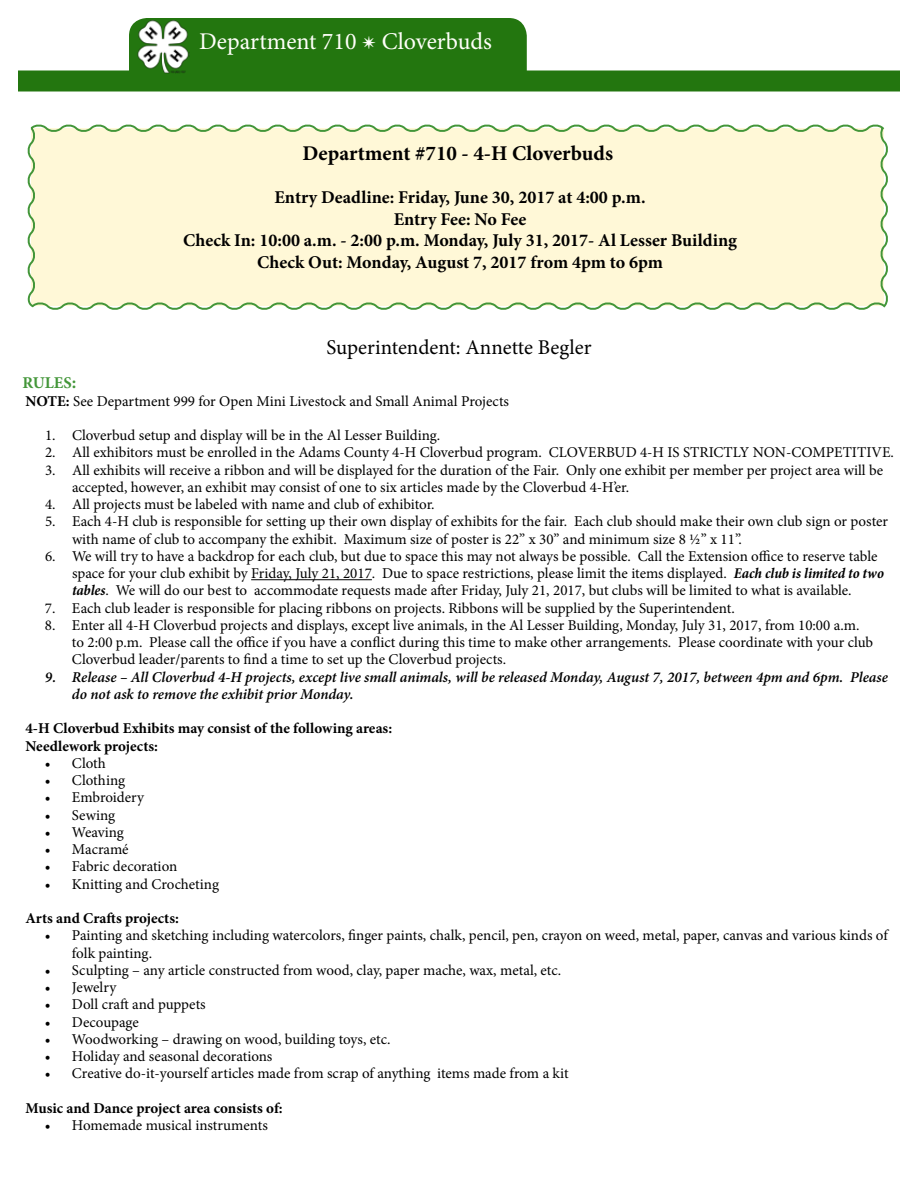
<style>
.page{position:relative;width:918px;height:1188px;background:#fff}
.page>*{position:absolute;margin:0;border:0;box-sizing:border-box;transform-origin:0 0}
.t1{font:24px "Minion Pro";color:#fffffa}
.t2{font:21px "Minion Pro";color:#000}
.t3{font:700 21px "Minion Pro";color:#000}
.t4{font:700 18px/21.6px "Minion Pro";color:#000;text-align:center}
.t5{font:700 16.5px "Minion Pro";color:#439639}
.t6{font:15px/17.2px "Minion Pro";color:#000}
.t7{font:italic 600 15px/17.2px "Minion Pro";letter-spacing:-.005em;color:#000}
.t8{font:700 15px/17.2px "Minion Pro";color:#000}
.s1{font-size:18px}
.s2{font-weight:700}
.s3{font-weight:700;font-style:italic;font-stretch:condensed}
</style>
<div class="page">
<hr style="left:251px;top:579px;width:121px;height:1px;background:#000">
<svg style="left:27px;top:124px;width:861px;height:186px;background:#faf5d4"></svg>
<div style="left:129px;top:18px;width:398px;height:72px;background:#23760f;border-radius:18px"></div>
<div style="left:18px;top:70px;width:882px;height:22px;background:#23760f"></div>
<img style="left:136px;top:20px;width:54px;height:54px">
<h1 class="t1" style="left:199px;top:25px;width:294px">Department 710 ✴ Cloverbuds</h1>
<h2 class="t3" style="left:303px;top:139px;width:312px">Department #710 - 4-H Cloverbuds</h2>
<p class="t4" style="left:183px;top:186px;width:555px">Entry Deadline: Friday, June 30, 2017 at 4:00 p.m.<br>Entry Fee: No Fee<br>Check In: 10:00 a.m. - 2:00 p.m. Monday, July 31, 2017- Al Lesser Building Check Out: Monday, August 7, 2017 from 4pm to 6pm</p>
<h2 class="t2" style="left:326px;top:333px;width:267px">Superintendent: Annette Begler</h2>
<p class="t5" style="left:22px;top:372px;width:55px">RULES<span class="s1">:</span></p>
<p class="t6" style="left:26px;top:392px;width:485px"><span class="s2">NOTE:</span> See Department 999 for Open Mini Livestock and Small Animal Projects</p>
<p class="t6" style="left:45px;top:427px;width:397px">1. Cloverbud setup and display will be in the Al Lesser Building.</p>
<p class="t6" style="left:45px;top:444px;width:850px">2. All exhibitors must be enrolled in the Adams County 4-H Cloverbud program. CLOVERBUD 4-H IS STRICTLY NON-COMPETITIVE.</p>
<p class="t6" style="left:72px;top:461px;width:813px;text-indent:-27px">3. All exhibits will receive a ribbon and will be displayed for the duration of the Fair. Only one exhibit per member per project area will be accepted, however, an exhibit may consist of one to six articles made by the Cloverbud 4-H’er.</p>
<p class="t6" style="left:45px;top:496px;width:391px">4. All projects must be labeled with name and club of exhibitor.</p>
<p class="t6" style="left:72px;top:513px;width:818px;text-indent:-27px">5. Each 4-H club is responsible for setting up their own display of exhibits for the fair. Each club should make their own club sign or poster with name of club to accompany the exhibit. Maximum size of poster is 22” x 30” and minimum size 8 ½” x 11”.</p>
<p class="t6" style="left:72px;top:548px;width:814px;text-indent:-27px">6. We will try to have a backdrop for each club, but due to space this may not always be possible. Call the Extension office to reserve table space for your club exhibit by Friday, July 21, 2017. Due to space restrictions, please limit the items displayed. <span class="s3">Each club is limited to two tables</span>. We will do our best to accommodate requests made after Friday, July 21, 2017, but clubs will be limited to what is available.</p>
<p class="t6" style="left:45px;top:599px;width:691px">7. Each club leader is responsible for placing ribbons on projects. Ribbons will be supplied by the Superintendent.</p>
<p class="t6" style="left:72px;top:617px;width:803px;text-indent:-27px">8. Enter all 4-H Cloverbud projects and displays, except live animals, in the Al Lesser Building, Monday, July 31, 2017, from 10:00 a.m. to 2:00 p.m. Please call the office if you have a conflict during this time to make other arrangements. Please coordinate with your club<br>Cloverbud leader/parents to find a time to set up the Cloverbud projects.</p>
<p class="t7" style="left:72px;top:668px;width:818px;text-indent:-27px">9. Release – All Cloverbud 4-H projects, except live small animals, will be released Monday, August 7, 2017, between 4pm and 6pm. Please do not ask to remove the exhibit prior Monday.</p>
<p class="t8" style="left:25px;top:720px;width:368px">4-H Cloverbud Exhibits may consist of the following areas:<br>Needlework projects:</p>
<p class="t6" style="left:45px;top:755px;width:63px">• Cloth</p>
<p class="t6" style="left:45px;top:772px;width:82px">• Clothing</p>
<p class="t6" style="left:45px;top:789px;width:101px">• Embroidery</p>
<p class="t6" style="left:45px;top:806px;width:72px">• Sewing</p>
<p class="t6" style="left:45px;top:824px;width:81px">• Weaving</p>
<p class="t6" style="left:45px;top:841px;width:85px">• Macramé</p>
<p class="t6" style="left:45px;top:858px;width:134px">• Fabric decoration</p>
<p class="t6" style="left:45px;top:875px;width:176px">• Knitting and Crocheting</p>
<p class="t8" style="left:25px;top:910px;width:155px">Arts and Crafts projects:</p>
<p class="t6" style="left:72px;top:927px;width:817px;text-indent:-27px">• Painting and sketching including watercolors, finger paints, chalk, pencil, pen, crayon on weed, metal, paper, canvas and various kinds of folk painting.</p>
<p class="t6" style="left:45px;top:962px;width:518px">• Sculpting – any article constructed from wood, clay, paper mache, wax, metal, etc.</p>
<p class="t6" style="left:45px;top:979px;width:73px">• Jewelry</p>
<p class="t6" style="left:45px;top:996px;width:162px">• Doll craft and puppets</p>
<p class="t6" style="left:45px;top:1013px;width:95px">• Decoupage</p>
<p class="t6" style="left:45px;top:1031px;width:347px">• Woodworking – drawing on wood, building toys, etc.</p>
<p class="t6" style="left:45px;top:1048px;width:229px">• Holiday and seasonal decorations</p>
<p class="t6" style="left:45px;top:1065px;width:525px">• Creative do-it-yourself articles made from scrap of anything items made from a kit</p>
<p class="t8" style="left:25px;top:1099px;width:259px">Music and Dance project area consists of:</p>
<p class="t6" style="left:45px;top:1117px;width:224px">• Homemade musical instruments</p>
</div>
